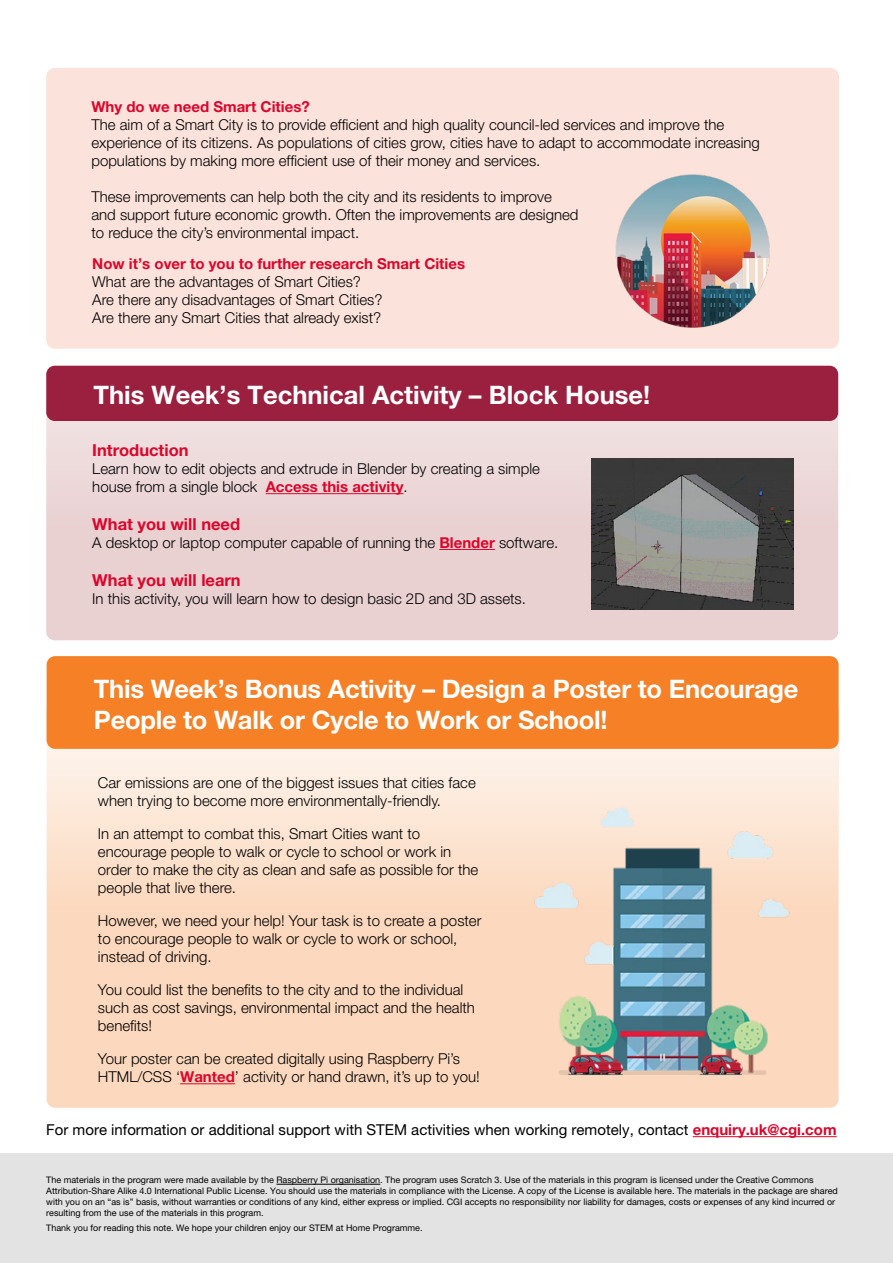
<style>
.page{position:relative;width:893px;height:1263px;background:#fff}
.page>*{position:absolute;margin:0;border:0;box-sizing:border-box;transform-origin:0 0}
.t1{font:700 25.5px/30.6px "Helvetica Neue LT Pro";letter-spacing:-.01em;color:#fff}
.t2{font:700 16.5px "Helvetica Neue LT Pro";color:#dd052b}
.t3{font:300 15px/18px "Helvetica Neue LT Pro";color:#000}
.t4{font:15px "Helvetica Neue LT Pro";color:#000}
.t5{font:700 15px "Helvetica Neue LT Pro";color:#dd052b}
.t6{font:9px/10.8px "Helvetica Neue LT Pro";color:#000}
.s1{font-weight:700;color:#dd052b}
</style>
<div class="page">
<div style="left:0;top:1153px;width:893px;height:110px;background:#e3e3e3"></div>
<div style="left:47px;top:702px;width:792px;height:406px;background:#fcd9be;border-radius:9px"></div>
<div style="left:46px;top:399px;width:792px;height:241px;background:#e9d0d1;border-radius:9px"></div>
<div style="left:46px;top:736px;width:793px;height:172px;background:linear-gradient(to bottom,#fef4ed,#fcd9bf);border-radius:9px"></div>
<div style="left:45px;top:386px;width:794px;height:148px;background:#eddada;border-radius:9px"></div>
<hr style="left:180px;top:1083px;width:55px;height:1px;background:#dd052b">
<div style="left:47px;top:656px;width:792px;height:93px;background:#f58026;border-radius:9px"></div>
<div style="left:46px;top:366px;width:792px;height:55px;background:#9b1f3e;border-radius:9px"></div>
<hr style="left:276px;top:1184px;width:104px;height:1px;background:#000">
<hr style="left:693px;top:1136px;width:144px;height:1px;background:#dd052b">
<div style="left:46px;top:68px;width:793px;height:281px;background:#fbe2db;border-radius:9px"></div>
<hr style="left:266px;top:493px;width:137px;height:1px;background:#dd052b">
<hr style="left:439px;top:549px;width:56px;height:1px;background:#dd052b">
<img style="left:615px;top:174px;width:155px;height:154px">
<img style="left:592px;top:458px;width:202px;height:151px">
<img style="left:523px;top:802px;width:280px;height:273px">
<p class="t5" style="left:91px;top:97px;width:220px">Why do we need Smart Cities?</p>
<p class="t3" style="left:91px;top:115px;width:670px">The aim of a Smart City is to provide efficient and high quality council-led services and improve the experience of its citizens. As populations of cities grow, cities have to adapt to accommodate increasing populations by making more efficient use of their money and services.</p>
<p class="t3" style="left:91px;top:187px;width:489px">These improvements can help both the city and its residents to improve and support future economic growth. Often the improvements are designed to reduce the city’s environmental impact.</p>
<p class="t5" style="left:92px;top:254px;width:374px">Now it’s over to you to further research Smart Cities</p>
<p class="t3" style="left:92px;top:272px;width:292px">What are the advantages of Smart Cities?<br>Are there any disadvantages of Smart Cities?<br>Are there any Smart Cities that already exist?</p>
<h1 class="t1" style="left:94px;top:379px;width:558px">This Week’s Technical Activity – Block House!</h1>
<p class="t2" style="left:92px;top:440px;width:98px">Introduction</p>
<p class="t3" style="left:92px;top:459px;width:449px">Learn how to edit objects and extrude in Blender by creating a simple house from a single block <span class="s1">Access this activity</span>.</p>
<p class="t2" style="left:92px;top:514px;width:149px">What you will need</p>
<p class="t3" style="left:92px;top:533px;width:467px">A desktop or laptop computer capable of running the <span class="s1">Blender</span> software.</p>
<p class="t2" style="left:92px;top:570px;width:150px">What you will learn</p>
<p class="t3" style="left:92px;top:589px;width:435px">In this activity, you will learn how to design basic 2D and 3D assets.</p>
<h1 class="t1" style="left:94px;top:673px;width:706px">This Week’s Bonus Activity – Design a Poster to Encourage<br>People to Walk or Cycle to Work or School!</h1>
<p class="t3" style="left:98px;top:774px;width:379px">Car emissions are one of the biggest issues that cities face when trying to become more environmentally-friendly.</p>
<p class="t3" style="left:98px;top:825px;width:382px">In an attempt to combat this, Smart Cities want to encourage people to walk or cycle to school or work in order to make the city as clean and safe as possible for the people that live there.</p>
<p class="t3" style="left:98px;top:912px;width:385px">However, we need your help! Your task is to create a poster to encourage people to walk or cycle to work or school, instead of driving.</p>
<p class="t3" style="left:98px;top:981px;width:379px">You could list the benefits to the city and to the individual such as cost savings, environmental impact and the health benefits!</p>
<p class="t3" style="left:98px;top:1050px;width:383px">Your poster can be created digitally using Raspberry Pi’s<br>HTML/CSS ‘<span class="s1">Wanted</span>’ activity or hand drawn, it’s up to you!</p>
<p class="t4" style="left:46px;top:1121px;width:792px">For more information or additional support with STEM activities when working remotely, contact <span class="s1">enquiry.uk@cgi.com</span></p>
<p class="t6" style="left:46px;top:1174px;width:793px">The materials in the program were made available by the Raspberry Pi organisation. The program uses Scratch 3. Use of the materials in this program is licensed under the Creative Commons Attribution-Share Alike 4.0 International Public License. You should use the materials in compliance with the License. A copy of the License is available here. The materials in the package are shared with you on an “as is” basis, without warranties or conditions of any kind, either express or implied. CGI accepts no responsibility nor liability for damages, costs or expenses of any kind incurred or resulting from the use of the materials in this program.</p>
<p class="t6" style="left:46px;top:1222px;width:378px">Thank you for reading this note. We hope your children enjoy our STEM at Home Programme.</p>
</div>
